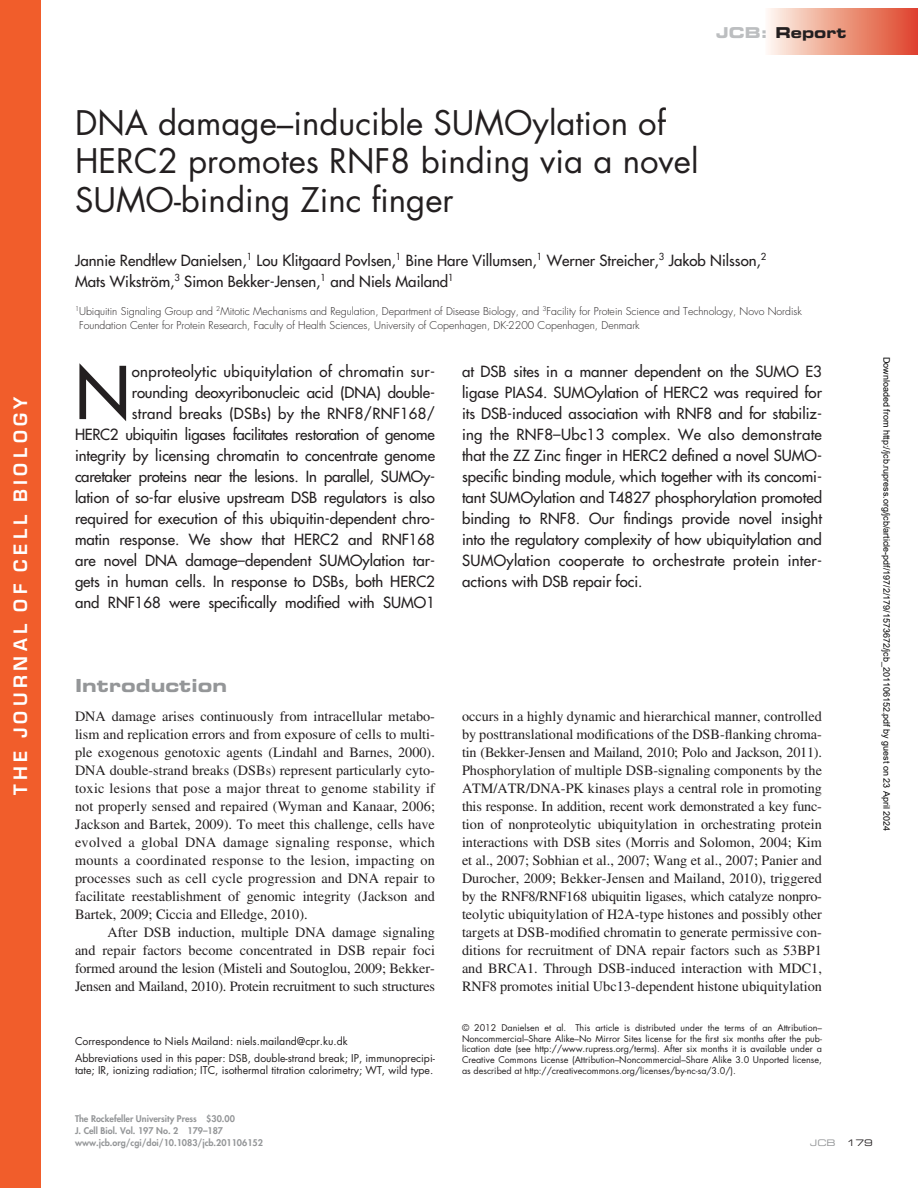
<style>
.page{position:relative;width:918px;height:1188px;background:#fff}
.page>*{position:absolute;margin:0;border:0;box-sizing:border-box;transform-origin:0 0}
.t1{font:500 70.65px "Futura Std";color:#231f20}
.t2{font:33px/38.2px "Futura Std";color:#231f20}
.t3{font:600 18px "Eurostile";letter-spacing:.25em;color:#fff}
.t4{font:18px "Eurostile LT Std Bold Ex 2";letter-spacing:.005em;color:#949698}
.t5{font:500 15px/21px "Futura Std";color:#231f20;text-align:right}
.t6{font:15px "Eurostile LT Std Bold Ex 2";color:#231f20}
.t7{font:14.25px/18px "Times LT Std";color:#231f20;text-align:justify}
.t8{font:300 10.5px/13.5px "Futura Std";color:#231f20}
.t9{font:10.5px/16.8px "Futura Std";color:#231f20}
.t10{font:9px/10.8px "Futura Std";color:#231f20;text-align:justify}
.t11{font:9px "Arial";color:#000}
.t12{font:800 9px/12px "Futura Std";color:#949698}
.t13{font:9px "Eurostile LT Std Ex 2";color:#949698}
.t14{font:9px "Eurostile LT Std Ex 2";color:#231f20}
.s1{color:#bcbec0}
</style>
<div class="page">
<div style="left:763px;top:8px;width:155px;height:47px;background:linear-gradient(to right,#fefaef,#de4225)"></div>
<div style="left:0;top:0;width:40px;height:1188px;background:#f15d2b"></div>
<p class="t3" style="left:13px;top:795px;width:400px;rotate:-90deg">THE JOURNAL OF CELL BIOLOGY</p>
<p class="t6" style="left:716px;top:22px;width:132px"><span class="s1">JCB:</span> Report</p>
<h2 class="t2" style="left:75px;top:104px;width:625px">DNA damage–inducible SUMOylation of<br>HERC2 promotes RNF8 binding via a novel<br>SUMO-binding Zinc finger</h2>
<p class="t5" style="left:75px;top:250px;width:693px;text-align:left">Jannie Rendtlew Danielsen,<sup>1</sup> Lou Klitgaard Povlsen,<sup>1</sup> Bine Hare Villumsen,<sup>1</sup> Werner Streicher,<sup>3</sup> Jakob Nilsson,<sup>2<br></sup>Mats Wikström,<sup>3</sup> Simon Bekker-Jensen,<sup>1</sup> and Niels Mailand<sup>1</sup></p>
<p class="t8" style="left:79px;top:305px;width:724px;text-indent:-4px"><sup>1</sup>Ubiquitin Signaling Group and <sup>2</sup>Mitotic Mechanisms and Regulation, Department of Disease Biology, and <sup>3</sup>Facility for Protein Science and Technology, Novo Nordisk<br>Foundation Center for Protein Research, Faculty of Health Sciences, University of Copenhagen, DK-2200 Copenhagen, Denmark</p>
<h1 class="t1" style="left:75px;top:349px;width:57px">N</h1>
<p class="t5" style="left:75px;top:361px;width:362px">onproteolytic ubiquitylation of chromatin sur&shy;rounding deoxyribonucleic acid (DNA) double-<br>strand breaks (DSBs) by the RNF8/RNF168/<br>HERC2 ubiquitin ligases facilitates restoration of genome integrity by licensing chromatin to concentrate genome caretaker proteins near the lesions. In parallel, SUMOy&shy;l-a-tion of so-far elusive upstream DSB regulators is also required for execution of this ubiquitin-dependent chro&shy;matin response. We show that HERC2 and RNF168 are novel DNA damage–dependent SUMOylation tar&shy;gets in human cells. In response to DSBs, both HERC2 and RNF168 were specifically modified with SUMO1</p>
<p class="t5" style="left:462px;top:361px;width:362px;text-align:justify">at DSB sites in a manner dependent on the SUMO E3 ligase PIAS4. SUMOylation of HERC2 was required for its DSB-induced association with RNF8 and for stabiliz&shy;ing the RNF8–Ubc13 complex. We also demonstrate that the ZZ Zinc finger in HERC2 defined a novel SUMO&shy;specific binding module, which together with its concomi&shy;tant SUMOylation and T4827 phosphorylation promoted binding to RNF8. Our findings provide novel insight into the regulatory complexity of how ubiquitylation and SUMOylation cooperate to orchestrate protein inter&shy;actions with DSB repair foci.</p>
<p class="t4" style="left:75px;top:673px;width:154px">Introduction</p>
<p class="t7" style="left:75px;top:708px;width:362px">DNA damage arises continuously from intracellular metabo&shy;lism and replication errors and from exposure of cells to multi&shy;ple exogenous genotoxic agents (Lindahl and Barnes, 2000).<br>DNA double-strand breaks (DSBs) represent particularly cyto&shy;toxic lesions that pose a major threat to genome stability if not properly sensed and repaired (Wyman and Kanaar, 2006; Jackson and Bartek, 2009). To meet this challenge, cells have evolved a global DNA damage signaling response, which mounts a co-ordinated response to the lesion, impacting on processes such as cell cycle progression and DNA repair to facilitate reestablishment of genomic integrity (Jackson and Bartek, 2009; Ciccia and Elledge, 2010).</p>
<p class="t7" style="left:75px;top:924px;width:362px;text-indent:32px">After DSB induction, multiple DNA damage signaling and repair factors become concentrated in DSB repair foci formed around the lesion (Misteli and Soutoglou, 2009; Bekker-Jensen and Mailand, 2010). Protein recruitment to such structures</p>
<p class="t9" style="left:75px;top:1033px;width:362px">Correspondence to Niels Mailand: niels.mailand@cpr.ku.dk<br>Abbreviations used in this paper: DSB, double-strand break; IP, immunoprecipi-</p>
<p class="t9" style="left:75px;top:1062px;width:360px">tate; IR, ionizing radiation; ITC, isothermal titration calorimetry; WT, wild type.</p>
<p class="t7" style="left:462px;top:707px;width:362px">occurs in a highly dynamic and hierarchical manner, controlled by posttranslational modifications of the DSB-flanking chroma&shy;tin (Bekker-Jensen and Mailand, 2010; Polo and Jackson, 2011).<br>Phosphorylation of multiple DSB-signaling components by the ATM/ATR/DNA-PK kinases plays a central role in promoting this response. In addition, recent work demonstrated a key func&shy;tion of nonproteolytic ubiquitylation in orchestrating protein interactions with DSB sites (Morris and Solomon, 2004; Kim et al., 2007; Sobhian et al., 2007; Wang et al., 2007; Panier and Durocher, 2009; Bekker-Jensen and Mailand, 2010), triggered by the RNF8/RNF168 ubiquitin ligases, which catalyze nonpro&shy;teolytic ubiquitylation of H2A-type histones and possibly other targets at DSB-modified chromatin to generate permissive con&shy;ditions for recruitment of DNA repair factors such as 53BP1 and BRCA1. Through DSB-induced interaction with MDC1, RNF8 promotes initial Ubc13-dependent histone ubiquitylation</p>
<p class="t10" style="left:462px;top:1022px;width:362px">© 2012 Danielsen et al. This article is distributed under the terms of an Attribution– Noncommercial–Share Alike–No Mirror Sites license for the first six months after the pub&shy;lication date (see http://www.rupress.org/terms). After six months it is available under a Creative Commons License (Attribution–Noncommercial–Share Alike 3.0 Unported license, as described at http://creativecommons.org/licenses/by-nc-sa/3.0/).</p>
<p class="t11" style="left:890px;top:357px;width:476px;rotate:90deg">Downloaded from http://jcb.rupress.org/jcb/article-pdf/197/2/179/1573672/jcb_201106152.pdf by guest on 23 April 2024</p>
<p class="t12" style="left:75px;top:1112px;width:189px">The Rockefeller University Press $30.00<br>J. Cell Biol. Vol. 197 No. 2 179–187 www.jcb.org/cgi/doi/10.1083/jcb.201106152</p>
<p class="t13" style="left:810px;top:1136px;width:27px">JCB</p>
<p class="t14" style="left:847px;top:1136px;width:28px">179</p>
</div>
